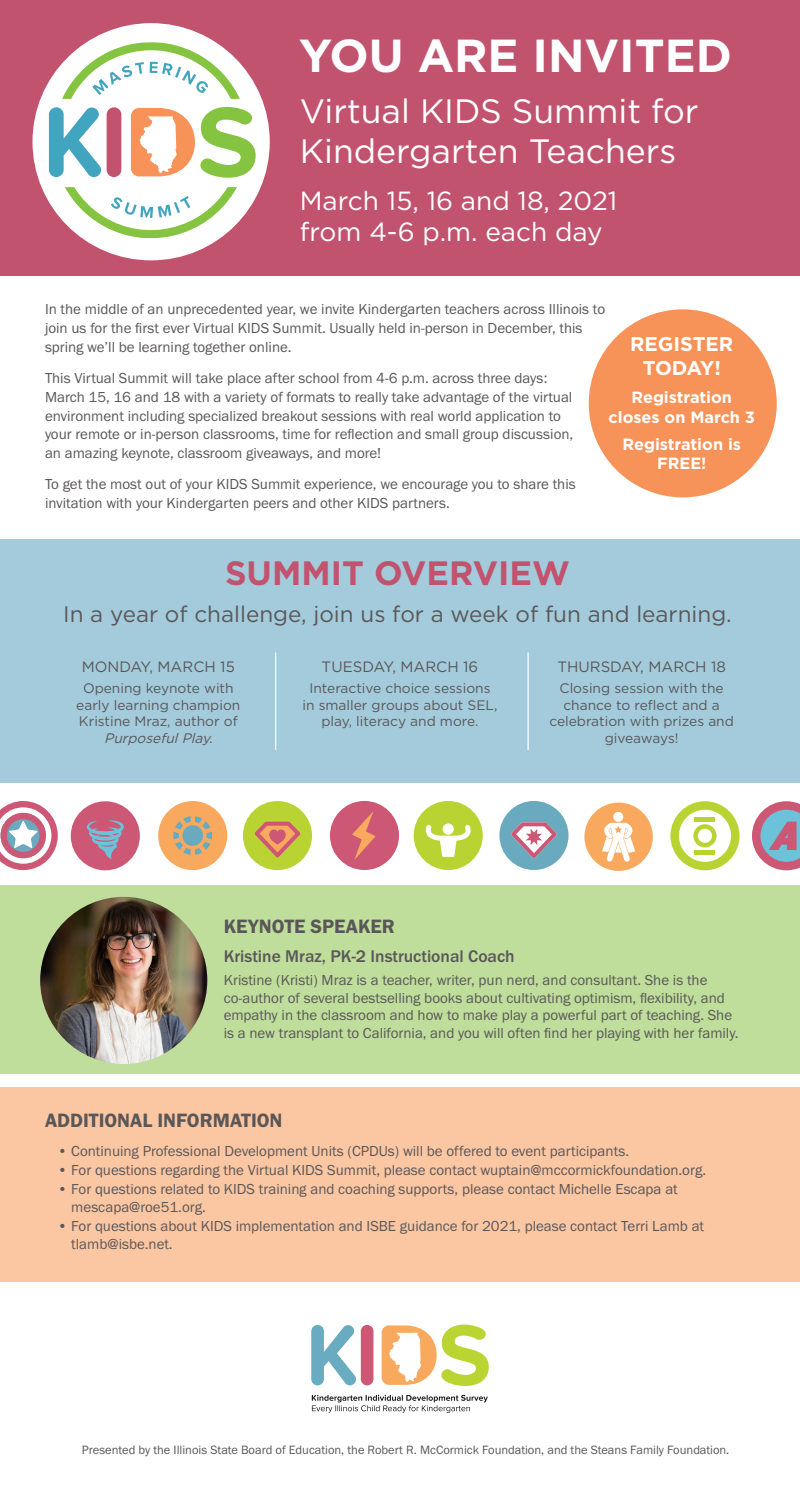
<style>
.page{position:relative;width:800px;height:1500px;background:#fff}
.page>*{position:absolute;margin:0;border:0;box-sizing:border-box;transform-origin:0 0}
.t1{font:700 46.25px "Gotham";color:#fff}
.t2{font:33.75px/40.5px "Gotham";color:#fff}
.BODY_TEXT{font:700 33.75px "Gotham";color:#c2536f}
.BODY_TEXT-2{font:26.25px/31.5px "Gotham";color:#fff}
.t3{font:22.5px "Gotham";color:#5a5758}
.t4{font:20px "Franklin Gothic URW Dem";color:#5a5758}
.t5{font:700 19.88px/23.9px "Gotham";color:#fff;text-align:center}
.t6{font:500 17.5px "Franklin Gothic URW";color:#5a5758}
.t7{font:700 16.25px/19.5px "Gotham";color:#fff;text-align:center}
.t8{font:15px/18.8px "Franklin Gothic URW Boo";color:#5a5758}
.t9{font:15px "Gotham";color:#5a5758}
.t10{font:13.75px/16.5px "Gotham";color:#5a5758;text-align:center}
.t11{font:12.5px "Franklin Gothic URW Boo";color:#5a5758}
.s1{font-style:italic}
</style>
<div class="page">
<div style="left:0;top:1087px;width:800px;height:195px;background:#fbc6a2"></div>
<div style="left:589px;top:309px;width:188px;height:188px;background:#f79359;border-radius:50%"></div>
<div style="left:0;top:886px;width:800px;height:188px;background:#bfdd9b"></div>
<div style="left:0;top:0;width:800px;height:276px;background:#c2536f"></div>
<img style="left:40px;top:897px;width:167px;height:167px;border-radius:84px">
<div style="left:0;top:539px;width:800px;height:244px;background:#a4cbdb"></div>
<hr style="left:275px;top:652px;width:1px;height:98px;background:#fff">
<hr style="left:528px;top:652px;width:1px;height:98px;background:#fff">
<svg style="left:312px;top:1395px;width:176px;height:18px"></svg>
<svg style="left:311px;top:1325px;width:45px;height:60px"></svg>
<div style="left:361px;top:1325px;width:12px;height:60px;background:#cd5876;border-radius:6px"></div>
<svg style="left:382px;top:1325px;width:107px;height:61px"></svg>
<svg style="left:0;top:801px;width:58px;height:69px"></svg>
<div style="left:158px;top:801px;width:69px;height:69px;background:#f9a95e;border-radius:50%"></div>
<svg style="left:173px;top:816px;width:39px;height:39px"></svg>
<div style="left:243px;top:801px;width:69px;height:69px;background:#b9d332;border-radius:50%"></div>
<svg style="left:255px;top:822px;width:45px;height:35px"></svg>
<div style="left:71px;top:801px;width:69px;height:69px;background:#cc5875;border-radius:50%"></div>
<svg style="left:87px;top:820px;width:37px;height:39px"></svg>
<div style="left:330px;top:801px;width:69px;height:69px;background:#cc5875;border-radius:50%"></div>
<svg style="left:352px;top:811px;width:24px;height:49px"></svg>
<div style="left:499px;top:801px;width:70px;height:69px;background:#6aaabf;border-radius:50%"></div>
<svg style="left:511px;top:822px;width:46px;height:36px"></svg>
<div style="left:414px;top:801px;width:69px;height:69px;background:#b9d332;border-radius:50%"></div>
<svg style="left:426px;top:825px;width:45px;height:32px"></svg>
<div style="left:584px;top:803px;width:69px;height:68px;background:#f9a95e;border-radius:50%"></div>
<div style="left:613px;top:812px;width:10px;height:10px;background:#fff;border-radius:50%"></div>
<svg style="left:602px;top:823px;width:33px;height:39px"></svg>
<svg style="left:752px;top:801px;width:48px;height:69px"></svg>
<div style="left:670px;top:801px;width:70px;height:69px;background:#b9d332;border-radius:50%"></div>
<div style="left:679px;top:810px;width:52px;height:52px;background:#fff;border-radius:50%"></div>
<svg style="left:693px;top:824px;width:24px;height:23px"></svg>
<hr style="left:695px;top:817px;width:20px;height:4px;background:#b9d332">
<div style="left:695px;top:850px;width:20px;height:5px;background:#b9d332"></div>
<div style="left:32px;top:23px;width:238px;height:237px;background:#fff;border-radius:50%"></div>
<svg style="left:65px;top:187px;width:172px;height:51px"></svg>
<svg style="left:62px;top:42px;width:178px;height:57px"></svg>
<svg style="left:49px;top:107px;width:52px;height:70px"></svg>
<div style="left:107px;top:107px;width:14px;height:70px;background:#c2536f;border-radius:7px"></div>
<svg style="left:131px;top:107px;width:125px;height:71px"></svg>
<p class="t1" style="left:299px;top:29px;width:434px">YOU ARE INVITED</p>
<p class="t2" style="left:300px;top:90px;width:400px">Virtual KIDS Summit for<br>Kindergarten Teachers</p>
<p class="BODY_TEXT-2" style="left:300px;top:184px;width:319px">March 15, 16 and 18, 2021 from 4-6 p.m. each day</p>
<p class="t8" style="left:45px;top:300px;width:562px">In the middle of an unprecedented year, we invite Kindergarten teachers across Illinois to join us for the first ever Virtual KIDS Summit. Usually held in-person in December, this spring we’ll be learning together online.</p>
<p class="t8" style="left:45px;top:368px;width:530px">This Virtual Summit will take place after school from 4-6 p.m. across three days:<br>March 15, 16 and 18 with a variety of formats to really take advantage of the virtual environment including specialized breakout sessions with real world application to your remote or in-person classrooms, time for reflection and small group discussion, an amazing keynote, classroom giveaways, and more!</p>
<p class="t8" style="left:45px;top:475px;width:532px">To get the most out of your KIDS Summit experience, we encourage you to share this invitation with your Kindergarten peers and other KIDS partners.</p>
<p class="t5" style="left:630px;top:332px;width:105px">REGISTER<br>TODAY!</p>
<p class="t7" style="left:609px;top:387px;width:148px">Registration closes on March 3</p>
<p class="t7" style="left:622px;top:434px;width:120px">Registration is<br>FREE!</p>
<p class="BODY_TEXT" style="left:225px;top:554px;width:346px">SUMMIT OVERVIEW</p>
<p class="t3" style="left:63px;top:602px;width:670px">In a year of challenge, join us for a week of fun and learning.</p>
<p class="t9" style="left:82px;top:658px;width:155px">MONDAY, MARCH 15</p>
<p class="t10" style="left:76px;top:680px;width:166px">Opening keynote with early learning champion<br>Kristine Mraz, author of<br><span class="s1">PurposefulPlay.</span></p>
<p class="t9" style="left:322px;top:658px;width:158px">TUESDAY, MARCH 16</p>
<p class="t10" style="left:302px;top:680px;width:197px">Interactive choice sessions in smaller groups about SEL, play, literacy and more.</p>
<p class="t9" style="left:557px;top:658px;width:170px">THURSDAY, MARCH 18</p>
<p class="t10" style="left:549px;top:680px;width:186px">Closing session with the chance to reflect and a celebration with prizes and giveaways!</p>
<p class="t4" style="left:224px;top:914px;width:173px">KEYNOTE SPEAKER</p>
<p class="t6" style="left:224px;top:945px;width:293px">Kristine Mraz, PK-2 Instructional Coach</p>
<p class="t8" style="left:224px;top:971px;width:516px;line-height:17.5px">Kristine (Kristi) Mraz is a teacher, writer, pun nerd, and consultant. She is the co-author of several bestselling books about cultivating optimism, flexibility, and empathy in the classroom and how to make play a powerful part of teaching. She is a new transplant to California, and you will often find her playing with her family.</p>
<p class="t4" style="left:45px;top:1108px;width:239px">ADDITIONAL INFORMATION</p>
<p class="t8" style="left:58px;top:1141px;width:573px">• Continuing Professional Development Units (CPDUs) will be offered to event participants.</p>
<p class="t8" style="left:58px;top:1160px;width:650px">• For questions regarding the Virtual KIDS Summit, please contact wuptain@mccormickfoundation.org.</p>
<p class="t8" style="left:71px;top:1180px;width:608px;line-height:18px;text-indent:-14px">• For questions related to KIDS training and coaching supports, please contact Michelle Escapa at mescapa@roe51.org.</p>
<p class="t8" style="left:71px;top:1217px;width:634px;line-height:18px;text-indent:-14px">• For questions about KIDS implementation and ISBE guidance for 2021, please contact Terri Lamb at tlamb@isbe.net.</p>
<p class="t11" style="left:82px;top:1442px;width:649px">Presented by the Illinois State Board of Education, the Robert R. McCormick Foundation, and the Steans Family Foundation.</p>
</div>
